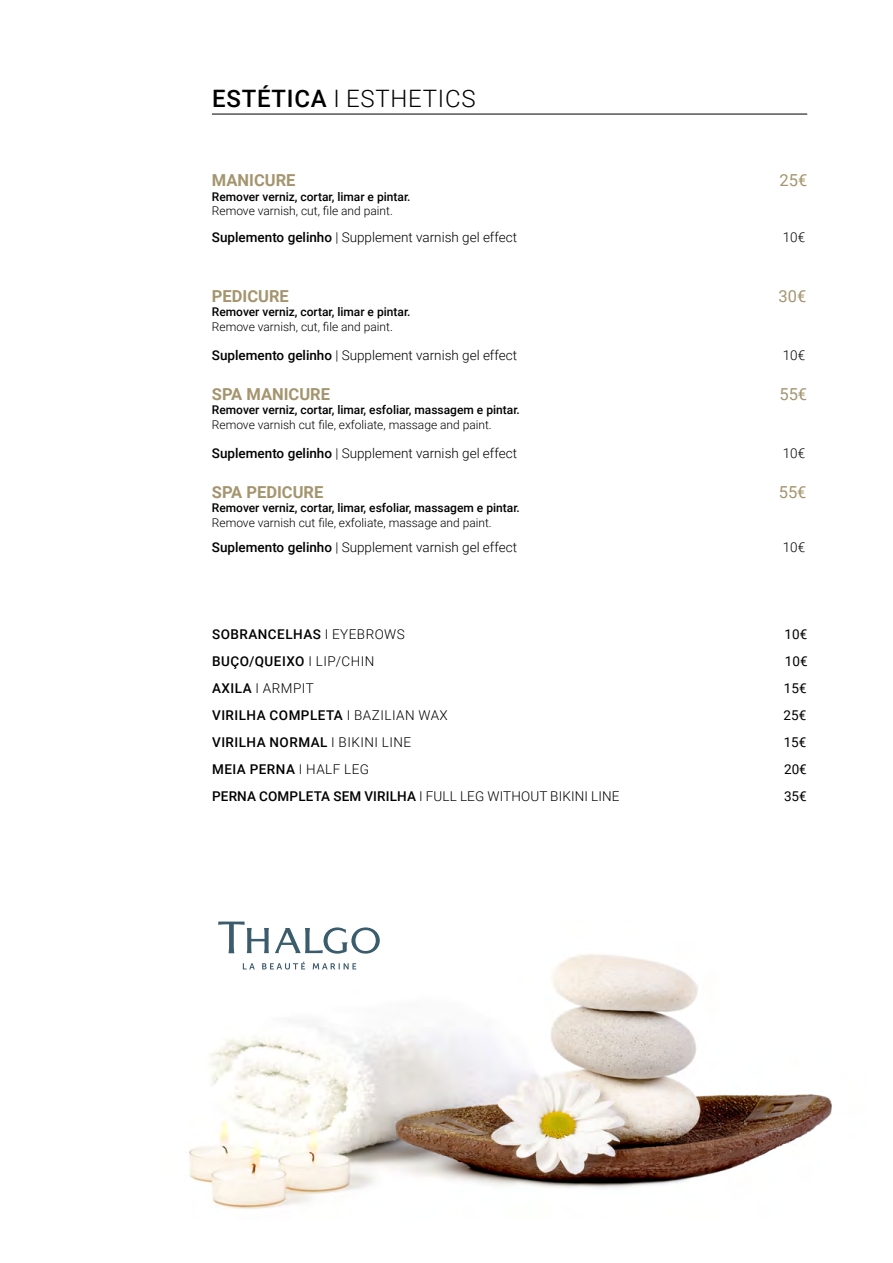
<style>
.page{position:relative;width:893px;height:1263px;background:#fff}
.page>*{position:absolute;margin:0;border:0;box-sizing:border-box;transform-origin:0 0}
.t1{font:300 24px "Roboto";letter-spacing:.03em;color:#000}
.t2{font:700 16.5px "Roboto";color:#a4956f}
.t3{font:16.5px "Roboto";color:#a4956f}
.t4{font:300 13.5px "Roboto";color:#000}
.t5{font:500 13.5px "Roboto";letter-spacing:.035em;color:#000}
.t6{font:13.5px "Roboto";color:#000}
.t7{font:500 12px "Roboto";color:#000}
.t8{font:300 12px "Roboto";color:#000}
.s1{font-weight:500}
.s2{font-weight:300}
</style>
<div class="page">
<img style="left:189px;top:954px;width:643px;height:255px">
<svg style="left:218px;top:921px;width:162px;height:48px"></svg>
<hr style="left:212px;top:114px;width:595px;height:1px;background:#000">
<h1 class="t1" style="left:212px;top:82px;width:265px"><span class="s1">ESTÉTICA</span> I ESTHETICS</h1>
<p class="t2" style="left:212px;top:169px;width:85px">MANICURE</p>
<p class="t3" style="left:780px;top:169px;width:29px">25€</p>
<p class="t7" style="left:212px;top:188px;width:200px">Remover verniz, cortar, limar e pintar.</p>
<p class="t8" style="left:212px;top:203px;width:182px">Remove varnish, cut, file and paint.</p>
<p class="t4" style="left:212px;top:228px;width:307px"><span class="s1">Suplemento gelinho</span> | Supplement varnish gel effect</p>
<p class="t4" style="left:783px;top:228px;width:24px">10€</p>
<p class="t2" style="left:212px;top:284px;width:78px">PEDICURE</p>
<p class="t3" style="left:778px;top:284px;width:29px">30€</p>
<p class="t7" style="left:212px;top:303px;width:200px">Remover verniz, cortar, limar e pintar.</p>
<p class="t8" style="left:212px;top:319px;width:182px">Remove varnish, cut, file and paint.</p>
<p class="t4" style="left:212px;top:346px;width:307px"><span class="s1">Suplemento gelinho</span> | Supplement varnish gel effect</p>
<p class="t4" style="left:783px;top:346px;width:24px">10€</p>
<p class="t2" style="left:212px;top:382px;width:120px">SPA MANICURE</p>
<p class="t3" style="left:779px;top:382px;width:29px">55€</p>
<p class="t7" style="left:212px;top:401px;width:309px">Remover verniz, cortar, limar, esfoliar, massagem e pintar.</p>
<p class="t8" style="left:212px;top:417px;width:281px">Remove varnish cut file, exfoliate, massage and paint.</p>
<p class="t4" style="left:212px;top:444px;width:307px"><span class="s1">Suplemento gelinho</span> | Supplement varnish gel effect</p>
<p class="t4" style="left:783px;top:444px;width:24px">10€</p>
<p class="t2" style="left:212px;top:480px;width:113px">SPA PEDICURE</p>
<p class="t3" style="left:779px;top:480px;width:29px">55€</p>
<p class="t7" style="left:212px;top:500px;width:309px">Remover verniz, cortar, limar, esfoliar, massagem e pintar.</p>
<p class="t8" style="left:212px;top:514px;width:281px">Remove varnish cut file, exfoliate, massage and paint.</p>
<p class="t4" style="left:212px;top:538px;width:307px"><span class="s1">Suplemento gelinho</span> | Supplement varnish gel effect</p>
<p class="t4" style="left:783px;top:538px;width:24px">10€</p>
<p class="t5" style="left:212px;top:625px;width:194px">SOBRANCELHAS <span class="s2">I EYEBROWS</span></p>
<p class="t6" style="left:785px;top:625px;width:24px">10€</p>
<p class="t5" style="left:212px;top:652px;width:164px">BUÇO/QUEIXO <span class="s2">I LIP/CHIN</span></p>
<p class="t6" style="left:785px;top:652px;width:24px">10€</p>
<p class="t4" style="left:212px;top:679px;width:103px"><span class="s1">AXILA</span> I ARMPIT</p>
<p class="t6" style="left:784px;top:679px;width:24px">15€</p>
<p class="t5" style="left:212px;top:706px;width:237px">VIRILHA COMPLETA <span class="s2">I BAZILIAN WAX</span></p>
<p class="t6" style="left:784px;top:706px;width:24px">25€</p>
<p class="t5" style="left:212px;top:733px;width:201px">VIRILHA NORMAL <span class="s2">I BIKINI LINE</span></p>
<p class="t6" style="left:784px;top:733px;width:24px">15€</p>
<p class="t5" style="left:212px;top:760px;width:159px">MEIA PERNA <span class="s2">I HALF LEG</span></p>
<p class="t6" style="left:784px;top:760px;width:24px">20€</p>
<p class="t4" style="left:212px;top:787px;width:409px"><span class="s1">PERNA COMPLETA SEM VIRILHA</span> I FULL LEG WITHOUT BIKINI LINE</p>
<p class="t6" style="left:784px;top:787px;width:24px">35€</p>
</div>
